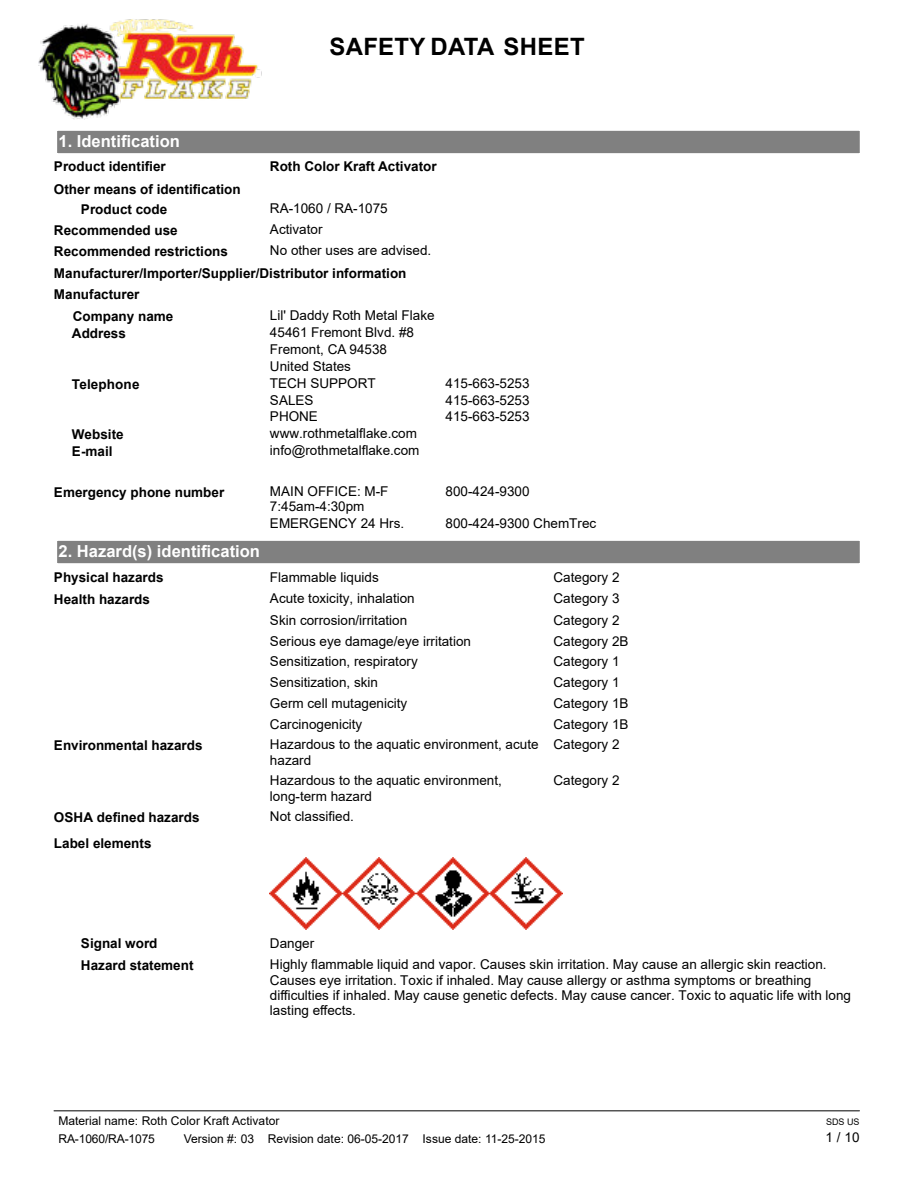
<style>
.page{position:relative;width:918px;height:1188px;background:#fff}
.page>*{position:absolute;margin:0;border:0;box-sizing:border-box;transform-origin:0 0}
.t1{font:700 24px "Arial";letter-spacing:.015em;color:#000}
.t2{font:700 16.5px "Arial";color:#fff}
.t3{font:13.5px/15.3px "Arial";color:#000}
.t4{font:700 13.5px/20.4px "Arial";color:#000}
.t5{font:12px/18px "Arial";letter-spacing:-.005em;color:#000}
.t6{font:9px "Arial";color:#000}
</style>
<div class="page">
<div style="left:54px;top:128px;width:808px;height:28px;background:#808080;border:3px solid #fff"></div>
<div style="left:54px;top:538px;width:808px;height:28px;background:#808080;border:3px solid #fff"></div>
<img style="left:270px;top:857px;width:292px;height:73px">
<hr style="left:54px;top:1110px;width:805px;height:1px;background:#000">
<img style="left:38px;top:19px;width:224px;height:100px">
<h1 class="t1" style="left:329px;top:38px;width:257px">SAFETY DATA SHEET</h1>
<p class="t2" style="left:58px;top:135px;width:123px">1. Identification</p>
<p class="t4" style="left:54px;top:158px;width:113px">Product identifier</p>
<p class="t4" style="left:270px;top:158px;width:168px">Roth Color Kraft Activator</p>
<p class="t4" style="left:81px;top:180px;width:161px;text-indent:-27px">Other means of identification<br>Product code</p>
<p class="t3" style="left:270px;top:202px;width:119px">RA-1060 / RA-1075</p>
<p class="t4" style="left:54px;top:221px;width:125px">Recommended use</p>
<p class="t3" style="left:270px;top:223px;width:54px">Activator</p>
<p class="t4" style="left:54px;top:242px;width:176px">Recommended restrictions</p>
<p class="t3" style="left:270px;top:244px;width:163px">No other uses are advised.</p>
<p class="t4" style="left:54px;top:264px;width:354px;line-height:21.3px">Manufacturer/Importer/Supplier/Distributor information<br>Manufacturer</p>
<p class="t3" style="left:270px;top:309px;width:166px">Lil' Daddy Roth Metal Flake</p>
<p class="t4" style="left:72px;top:324px;width:56px">Address</p>
<p class="t3" style="left:270px;top:326px;width:146px">45461 Fremont Blvd. #8</p>
<p class="t4" style="left:73px;top:307px;width:102px">Company name</p>
<p class="t3" style="left:270px;top:343px;width:119px">Fremont, CA 94538</p>
<p class="t3" style="left:270px;top:360px;width:83px">United States</p>
<p class="t4" style="left:72px;top:375px;width:69px">Telephone</p>
<p class="t3" style="left:270px;top:377px;width:107px">TECH SUPPORT</p>
<p class="t3" style="left:445px;top:377px;width:86px">415-663-5253</p>
<p class="t3" style="left:270px;top:394px;width:45px">SALES</p>
<p class="t3" style="left:445px;top:394px;width:86px">415-663-5253</p>
<p class="t3" style="left:270px;top:410px;width:50px">PHONE</p>
<p class="t3" style="left:445px;top:410px;width:86px">415-663-5253</p>
<p class="t4" style="left:72px;top:425px;width:53px">Website</p>
<p class="t4" style="left:72px;top:442px;width:42px">E-mail</p>
<p class="t3" style="left:270px;top:426px;width:151px;line-height:17.1px">www.rothmetalflake.com info@rothmetalflake.com</p>
<p class="t4" style="left:54px;top:483px;width:172px">Emergency phone number</p>
<p class="t3" style="left:270px;top:485px;width:120px">MAIN OFFICE: M-F<br>7:45am-4:30pm</p>
<p class="t3" style="left:445px;top:485px;width:86px">800-424-9300</p>
<p class="t3" style="left:270px;top:516px;width:136px">EMERGENCY 24 Hrs.</p>
<p class="t3" style="left:445px;top:516px;width:152px">800-424-9300 ChemTrec</p>
<p class="t2" style="left:58px;top:545px;width:203px">2. Hazard(s) identification</p>
<p class="t4" style="left:54px;top:569px;width:111px">Physical hazards</p>
<p class="t3" style="left:270px;top:571px;width:110px">Flammable liquids</p>
<p class="t3" style="left:553px;top:571px;width:68px">Category 2</p>
<p class="t4" style="left:54px;top:590px;width:98px">Health hazards</p>
<p class="t3" style="left:270px;top:592px;width:146px">Acute toxicity, inhalation</p>
<p class="t3" style="left:553px;top:592px;width:68px">Category 3</p>
<p class="t3" style="left:270px;top:614px;width:139px">Skin corrosion/irritation</p>
<p class="t3" style="left:553px;top:614px;width:68px">Category 2</p>
<p class="t3" style="left:270px;top:635px;width:203px">Serious eye damage/eye irritation</p>
<p class="t3" style="left:553px;top:635px;width:77px">Category 2B</p>
<p class="t3" style="left:270px;top:655px;width:149px">Sensitization, respiratory</p>
<p class="t3" style="left:553px;top:655px;width:68px">Category 1</p>
<p class="t3" style="left:270px;top:676px;width:110px">Sensitization, skin</p>
<p class="t3" style="left:553px;top:676px;width:68px">Category 1</p>
<p class="t3" style="left:270px;top:697px;width:139px">Germ cell mutagenicity</p>
<p class="t3" style="left:553px;top:697px;width:77px">Category 1B</p>
<p class="t3" style="left:270px;top:717px;width:94px">Carcinogenicity</p>
<p class="t3" style="left:270px;top:715px;width:360px;line-height:20.7px;text-indent:284px">Category 1B<br>Hazardous to the aquatic environment, acute Category 2</p>
<p class="t3" style="left:270px;top:753px;width:43px">hazard</p>
<p class="t4" style="left:54px;top:736px;width:150px">Environmental hazards</p>
<p class="t3" style="left:270px;top:774px;width:233px">Hazardous to the aquatic environment,</p>
<p class="t3" style="left:553px;top:774px;width:68px">Category 2</p>
<p class="t3" style="left:270px;top:789px;width:104px">long-term hazard</p>
<p class="t4" style="left:54px;top:808px;width:147px">OSHA defined hazards</p>
<p class="t3" style="left:270px;top:810px;width:86px">Not classified.</p>
<p class="t4" style="left:54px;top:835px;width:99px">Label elements</p>
<p class="t4" style="left:81px;top:934px;width:78px">Signal word</p>
<p class="t3" style="left:270px;top:936px;width:46px">Danger</p>
<p class="t4" style="left:81px;top:956px;width:114px">Hazard statement</p>
<p class="t3" style="left:270px;top:958px;width:583px">Highly flammable liquid and vapor. Causes skin irritation. May cause an allergic skin reaction.<br>Causes eye irritation. Toxic if inhaled. May cause allergy or asthma symptoms or breathing difficulties if inhaled. May cause genetic defects. May cause cancer. Toxic to aquatic life with long lasting effects.</p>
<p class="t5" style="left:58px;top:1113px;width:223px">Material name: Roth Color Kraft Activator<br>RA-1060/RA-1075</p>
<p class="t5" style="left:184px;top:1131px;width:363px">Version #: 03 Revision date: 06-05-2017 Issue date: 11-25-2015</p>
<p class="t6" style="left:826px;top:1119px;width:35px">SDS US</p>
<p class="t3" style="left:825px;top:1131px;width:36px">1/10</p>
</div>
